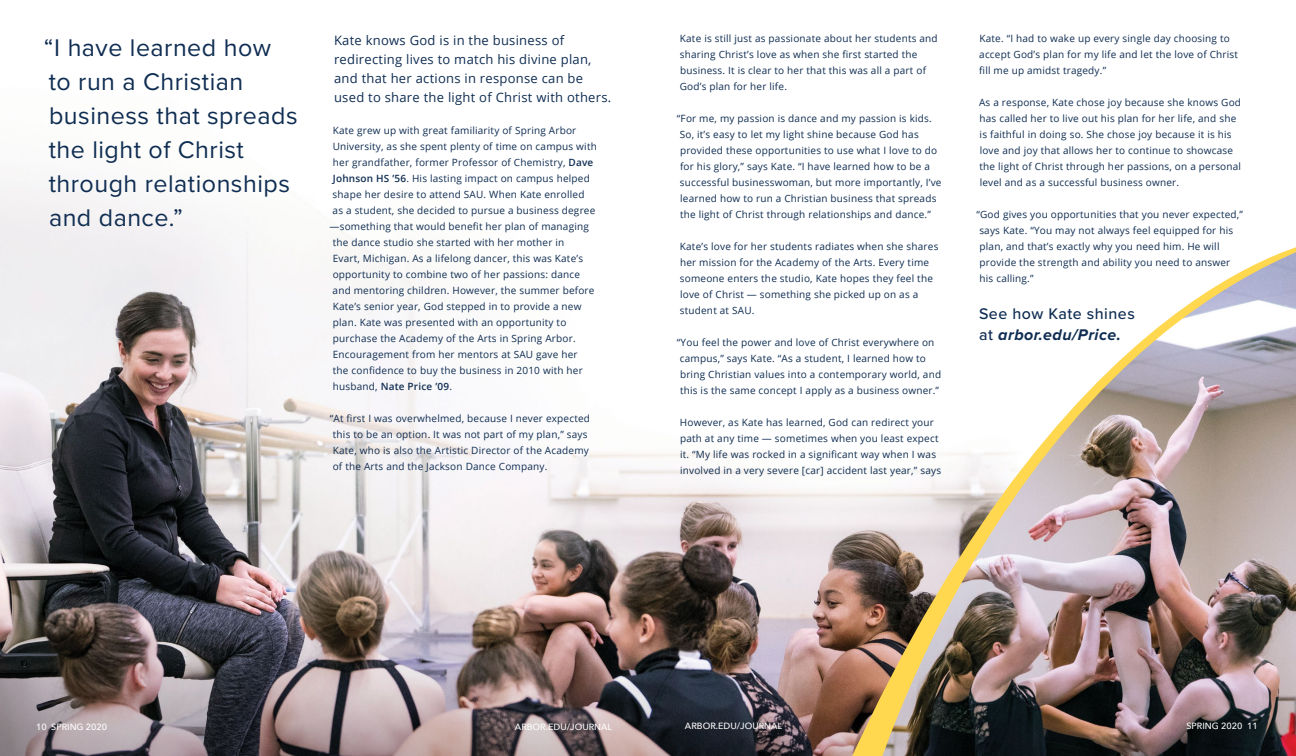
<style>
.page{position:relative;width:1296px;height:756px;background:#fff}
.page>*{position:absolute;margin:0;border:0;box-sizing:border-box;transform-origin:0 0}
.t1{font:25px/34px "Proxima Nova";letter-spacing:.02em;color:#0f2d52}
.t2{font:500 16px/21px "Proxima Nova";letter-spacing:.03em;color:#0f2d52}
.t3{font:13px/19px "Open Sans";letter-spacing:.02em;color:#0f2d52}
.t4{font:10px/16px "Open Sans";letter-spacing:.02em;color:#0f2d52}
.t5{font:600 10px "Open Sans";letter-spacing:.02em;color:#0f2d52}
.t6{font:500 9px "Avenir Next";color:#fff}
.s1{font-weight:600}
.s2{font-weight:400}
.s3{font-weight:700;font-style:italic}
</style>
<div class="page">
<img style="left:0;top:175px;width:426px;height:186px">
<img style="left:0;top:361px;width:824px;height:395px">
<img style="left:824px;top:247px;width:472px;height:509px">
<h1 class="t1" style="left:44px;top:29px;width:255px">“I have learned how to run a Christian business that spreads the light of Christ through relationships and dance.”</h1>
<h3 class="t3" style="left:334px;top:30px;width:279px">Kate knows God is in the business of redirecting lives to match his divine plan, and that her actions in response can be used to share the light of Christ with others.</h3>
<p class="t4" style="left:333px;top:122px;width:245px">Kate grew up with great familiarity of Spring Arbor</p>
<p class="t4" style="left:333px;top:138px;width:266px">University, as she spent plenty of time on campus with</p>
<p class="t4" style="left:333px;top:154px;width:262px">her grandfather, former Professor of Chemistry, <span class="s1">Dave</span></p>
<p class="t4" style="left:333px;top:170px;width:258px"><span class="s1">Johnson HS ’56</span>. His lasting impact on campus helped</p>
<p class="t4" style="left:333px;top:186px;width:253px">shape her desire to attend SAU. When Kate enrolled</p>
<p class="t4" style="left:333px;top:202px;width:264px">as a student, she decided to pursue a business degree</p>
<p class="t4" style="left:330px;top:218px;width:261px">—something that would benefit her plan of managing</p>
<p class="t4" style="left:333px;top:234px;width:233px">the dance studio she started with her mother in</p>
<p class="t4" style="left:333px;top:250px;width:252px">Evart, Michigan. As a lifelong dancer, this was Kate’s</p>
<p class="t4" style="left:333px;top:266px;width:249px">opportunity to combine two of her passions: dance</p>
<p class="t4" style="left:333px;top:282px;width:263px">and mentoring children. However, the summer before</p>
<p class="t4" style="left:333px;top:298px;width:250px">Kate’s senior year, God stepped in to provide a new</p>
<p class="t4" style="left:333px;top:314px;width:235px">plan. Kate was presented with an opportunity to</p>
<p class="t4" style="left:333px;top:330px;width:244px">purchase the Academy of the Arts in Spring Arbor.</p>
<p class="t4" style="left:333px;top:346px;width:246px">Encouragement from her mentors at SAU gave her</p>
<p class="t4" style="left:333px;top:362px;width:251px">the confidence to buy the business in 2010 with her</p>
<p class="t5" style="left:333px;top:380px;width:121px"><span class="s2">husband,</span> Nate Price ’09<span class="s2">.</span></p>
<p class="t4" style="left:330px;top:410px;width:262px">“At first I was overwhelmed, because I never expected this to be an option. It was not part of my plan,” says Kate, who is also the Artistic Director of the Academy of the Arts and the Jackson Dance Company.</p>
<p class="t4" style="left:680px;top:31px;width:260px">Kate is still just as passionate about her students and sharing Christ’s love as when she first started the business. It is clear to her that this was all a part of God’s plan for her life.</p>
<p class="t4" style="left:677px;top:111px;width:266px">“For me, my passion is dance and my passion is kids.<br>So, it’s easy to let my light shine because God has provided these opportunities to use what I love to do for his glory,” says Kate. “I have learned how to be a successful businesswoman, but more importantly, I’ve learned how to run a Christian business that spreads the light of Christ through relationships and dance.”</p>
<p class="t4" style="left:680px;top:239px;width:260px">Kate’s love for her students radiates when she shares her mission for the Academy of the Arts. Every time someone enters the studio, Kate hopes they feel the love of Christ — something she picked up on as a student at SAU.</p>
<p class="t4" style="left:677px;top:335px;width:266px">“You feel the power and love of Christ everywhere on campus,” says Kate. “As a student, I learned how to bring Christian values into a contemporary world, and this is the same concept I apply as a business owner.”</p>
<p class="t4" style="left:680px;top:415px;width:263px">However, as Kate has learned, God can redirect your path at any time — sometimes when you least expect it. “My life was rocked in a significant way when I was involved in a very severe [car] accident last year,” says</p>
<p class="t4" style="left:979px;top:31px;width:260px">Kate. “I had to wake up every single day choosing to accept God’s plan for my life and let the love of Christ fill me up amidst tragedy.”</p>
<p class="t4" style="left:979px;top:95px;width:264px">As a response, Kate chose joy because she knows God has called her to live out his plan for her life, and she is faithful in doing so. She chose joy because it is his love and joy that allows her to continue to showcase the light of Christ through her passions, on a personal level and as a successful business owner.</p>
<p class="t4" style="left:976px;top:207px;width:268px">“God gives you opportunities that you never expected,” says Kate. “You may not always feel equipped for his plan, and that’s exactly why you need him. He will provide the strength and ability you need to answer his calling.”</p>
<h2 class="t2" style="left:979px;top:303px;width:157px">See how Kate shines at <span class="s3">arbor.edu/Price.</span></h2>
<p class="t6" style="left:36px;top:719px;width:73px">10 SPRING 2020</p>
<p class="t6" style="left:515px;top:719px;width:99px">ARBOR.EDU/JOURNAL</p>
<p class="t6" style="left:685px;top:718px;width:99px">ARBOR.EDU/JOURNAL</p>
<p class="t6" style="left:1187px;top:718px;width:73px">SPRING 2020 11</p>
</div>
